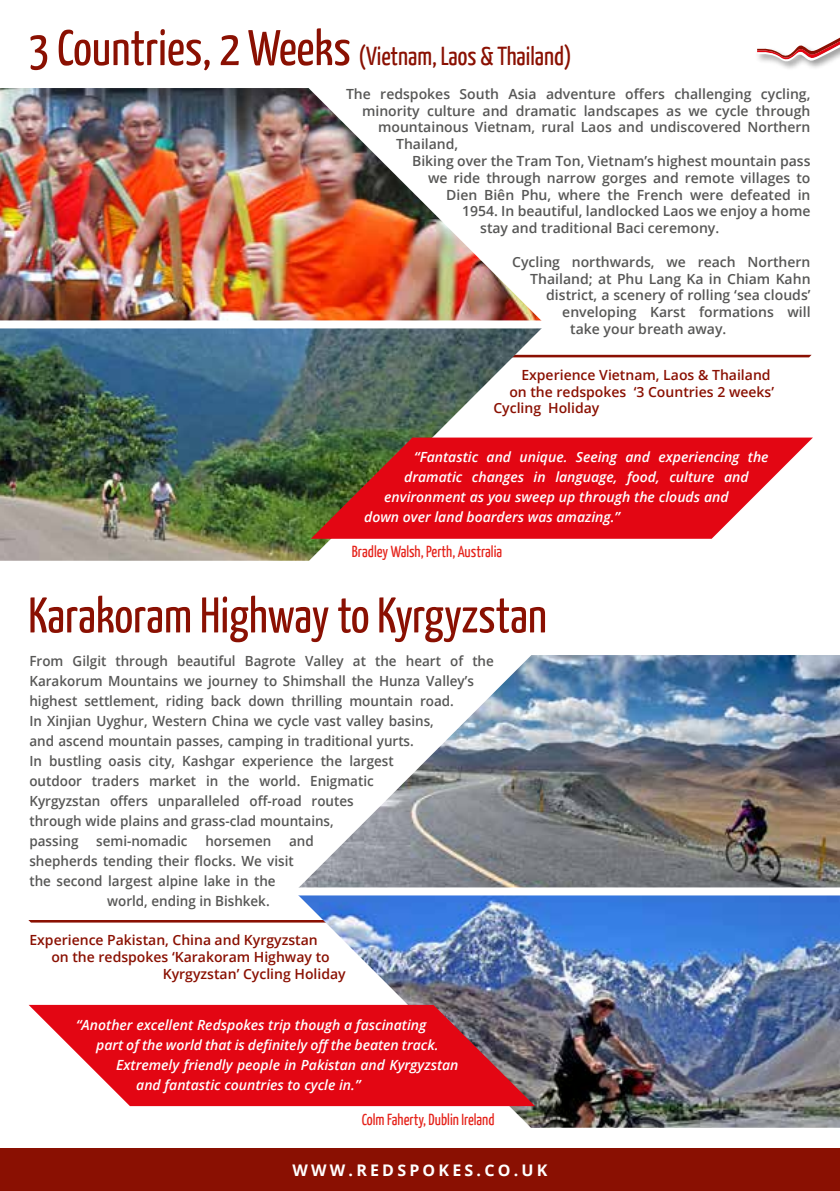
<style>
.page{position:relative;width:840px;height:1191px;background:#fff}
.page>*{position:absolute;margin:0;border:0;box-sizing:border-box;transform-origin:0 0}
.t1{font:50px "Yanone Kaffeesatz";color:#8a1002}
.t2{font:26px "Yanone Kaffeesatz";color:#8a1002}
.t3{font:16px "Yanone Kaffeesatz";color:#e5231b}
.t4{font:700 16px "Open Sans";letter-spacing:.2em;color:#fff}
.t5{font:600 14px/20px "Open Sans";color:#575756;scale:.96 1}
.t6{font:600 14px "Open Sans";color:#575756}
.t7{font:italic 600 14px "Open Sans";color:#fff}
.t8{font:600 14px "Open Sans";color:#8a1002}
.s1{font-size:50px}
</style>
<div class="page">
<div style="left:0;top:1148px;width:839px;height:43px;background:#8a1002"></div>
<svg style="left:28px;top:920px;width:268px;height:2px"></svg>
<svg style="left:545px;top:355px;width:266px;height:2px"></svg>
<img style="left:296px;top:655px;width:543px;height:472px">
<div style="left:275px;top:887px;width:564px;height:8px;background:#fff"></div>
<img style="left:0;top:88px;width:545px;height:473px">
<div style="left:0;top:320px;width:564px;height:8px;background:#fff"></div>
<div style="left:754px;top:33px;width:85px;height:38px;background:#000;opacity:.4"></div>
<svg style="left:756px;top:35px;width:83px;height:30px"></svg>
<svg style="left:310px;top:437px;width:502px;height:102px;background:#d4292d"></svg>
<svg style="left:29px;top:1005px;width:505px;height:101px;background:#d92833"></svg>
<h2 class="t2" style="left:28px;top:40px;width:544px"><span class="s1">3 Countries, 2 Weeks</span> (Vietnam, Laos &amp; Thailand)</h2>
<p class="t6" style="left:346px;top:84px;width:466px">The redspokes South Asia adventure offers challenging cycling,</p>
<p class="t6" style="left:362px;top:101px;width:450px">minority culture and dramatic landscapes as we cycle through</p>
<p class="t6" style="left:378px;top:118px;width:434px">mountainous Vietnam, rural Laos and undiscovered Northern</p>
<p class="t6" style="left:396px;top:134px;width:64px">Thailand,</p>
<p class="t6" style="left:412px;top:151px;width:400px">Biking over the Tram Ton, Vietnam’s highest mountain pass</p>
<p class="t6" style="left:428px;top:168px;width:383px">we ride through narrow gorges and remote villages to</p>
<p class="t6" style="left:446px;top:185px;width:366px">Dien Biên Phu, where the French were defeated in</p>
<p class="t6" style="left:462px;top:202px;width:350px">1954. In beautiful, landlocked Laos we enjoy a home</p>
<p class="t6" style="left:480px;top:218px;width:240px">stay and traditional Baci ceremony.</p>
<p class="t6" style="left:512px;top:252px;width:300px">Cycling northwards, we reach Northern</p>
<p class="t6" style="left:530px;top:269px;width:282px">Thailand; at Phu Lang Ka in Chiam Kahn</p>
<p class="t6" style="left:546px;top:286px;width:266px">district, a scenery of rolling ‘sea clouds’</p>
<p class="t6" style="left:562px;top:302px;width:250px">enveloping Karst formations will</p>
<p class="t6" style="left:570px;top:319px;width:157px">take your breath away.</p>
<p class="t8" style="left:521px;top:365px;width:250px">Experience Vietnam, Laos &amp; Thailand</p>
<p class="t8" style="left:509px;top:382px;width:266px">on the redspokes ‘3 Countries 2 weeks’</p>
<p class="t8" style="left:493px;top:399px;width:107px">Cycling Holiday</p>
<p class="t7" style="left:414px;top:447px;width:356px">“Fantastic and unique. Seeing and experiencing the</p>
<p class="t7" style="left:404px;top:467px;width:346px">dramatic changes in language, food, culture and</p>
<p class="t7" style="left:384px;top:487px;width:346px">environment as you sweep up through the clouds and</p>
<p class="t7" style="left:364px;top:507px;width:257px">down over land boarders was amazing.”</p>
<p class="t3" style="left:352px;top:542px;width:152px">Bradley Walsh, Perth, Australia</p>
<h1 class="t1" style="left:28px;top:584px;width:519px">Karakoram Highway to Kyrgyzstan</h1>
<p class="t5" style="left:29px;top:650px;width:485px">From Gilgit through beautiful Bagrote Valley at the heart of the Karakorum Mountains we journey to Shimshall the Hunza Valley’s highest settlement, riding back down thrilling mountain road.<br>In Xinjian Uyghur, Western China we cycle vast valley basins,<br>and ascend mountain passes, camping in traditional yurts.<br>In bustling oasis city, Kashgar experience the largest<br>outdoor traders market in the world. Enigmatic<br>Kyrgyzstan offers unparalleled off-road routes<br>through wide plains and grass-clad mountains,<br>passing</p>
<p class="t5" style="left:96px;top:831px;width:97px">semi-nomadic</p>
<p class="t5" style="left:205px;top:831px;width:70px">horsemen</p>
<p class="t5" style="left:289px;top:831px;width:27px">and</p>
<p class="t5" style="left:29px;top:851px;width:277px">shepherds tending their flocks. We visit</p>
<p class="t5" style="left:29px;top:871px;width:258px">the second largest alpine lake in the</p>
<p class="t5" style="left:107px;top:891px;width:171px">world, ending in Bishkek.</p>
<p class="t8" style="left:29px;top:930px;width:289px">Experience Pakistan, China and Kyrgyzstan</p>
<p class="t8" style="left:51px;top:947px;width:280px">on the redspokes ‘Karakoram Highway to</p>
<p class="t8" style="left:163px;top:963px;width:184px">Kyrgyzstan’ Cycling Holiday</p>
<p class="t7" style="left:76px;top:1015px;width:351px">“Another excellent Redspokes trip though a fascinating</p>
<p class="t7" style="left:96px;top:1035px;width:343px">part of the world that is definitely off the beaten track.</p>
<p class="t7" style="left:116px;top:1055px;width:343px">Extremely friendly people in Pakistan and Kyrgyzstan</p>
<p class="t7" style="left:136px;top:1075px;width:226px">and fantastic countries to cycle in.”</p>
<p class="t3" style="left:361px;top:1109px;width:134px">Colm Faherty, Dublin Ireland</p>
<p class="t4" style="left:292px;top:1158px;width:256px">WWW.REDSPOKES.CO.UK</p>
</div>
